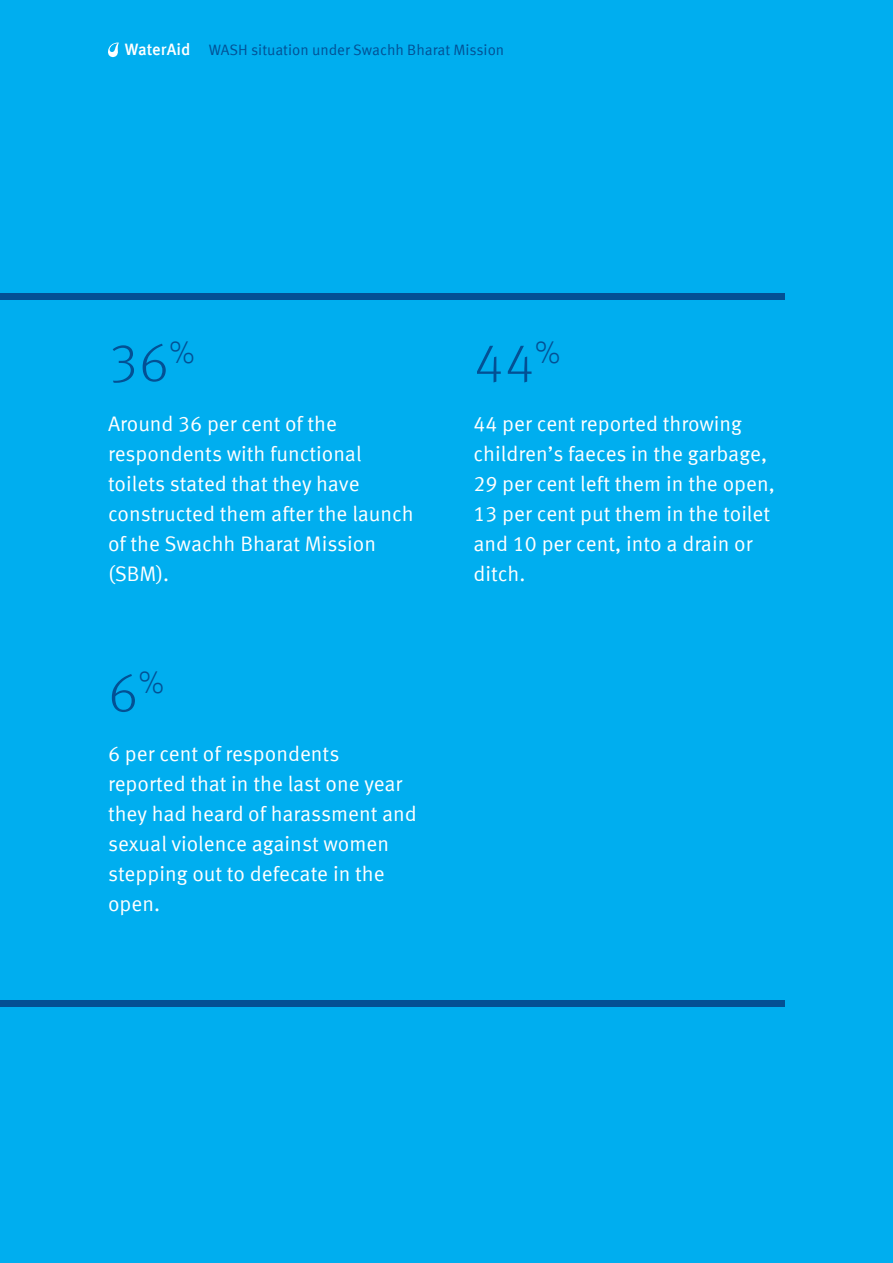
<style>
.page{position:relative;width:893px;height:1263px;background:#00aeef}
.page>*{position:absolute;margin:0;border:0;box-sizing:border-box;transform-origin:0 0}
.t1{font:300 54px "Meta Offc";color:#035094}
.t2{font:21px/30px "Meta Offc Norm";color:#fff}
.t3{font:15px "Meta Offc Norm";color:#035094}
.s1{font-family:"Meta Offc";font-weight:500;font-size:16.5px;color:#fff}
</style>
<div class="page">
<div style="left:0;top:294px;width:785px;height:6px;background:#035094"></div>
<div style="left:0;top:1001px;width:785px;height:6px;background:#035094"></div>
<svg style="left:108px;top:43px;width:11px;height:14px"></svg>
<p class="t3" style="left:125px;top:41px;width:381px"><span class="s1">WaterAid</span> WASH situation under Swachh Bharat Mission</p>
<h1 class="t1" style="left:108px;top:332px;width:88px">36<sup>%</sup></h1>
<h1 class="t1" style="left:473px;top:332px;width:88px">44<sup>%</sup></h1>
<p class="t2" style="left:108px;top:409px;width:307px">Around 36 per cent of the respondents with functional toilets stated that they have constructed them after the launch of the Swachh Bharat Mission (SBM).</p>
<p class="t2" style="left:473px;top:409px;width:303px">44 per cent reported throwing children’s faeces in the garbage,<br>29 per cent left them in the open,<br>13 per cent put them in the toilet and 10 per cent, into a drain or ditch.</p>
<h1 class="t1" style="left:108px;top:662px;width:57px">6<sup>%</sup></h1>
<p class="t2" style="left:108px;top:739px;width:310px">6 per cent of respondents reported that in the last one year they had heard of harassment and sexual violence against women stepping out to defecate in the open.</p>
</div>
